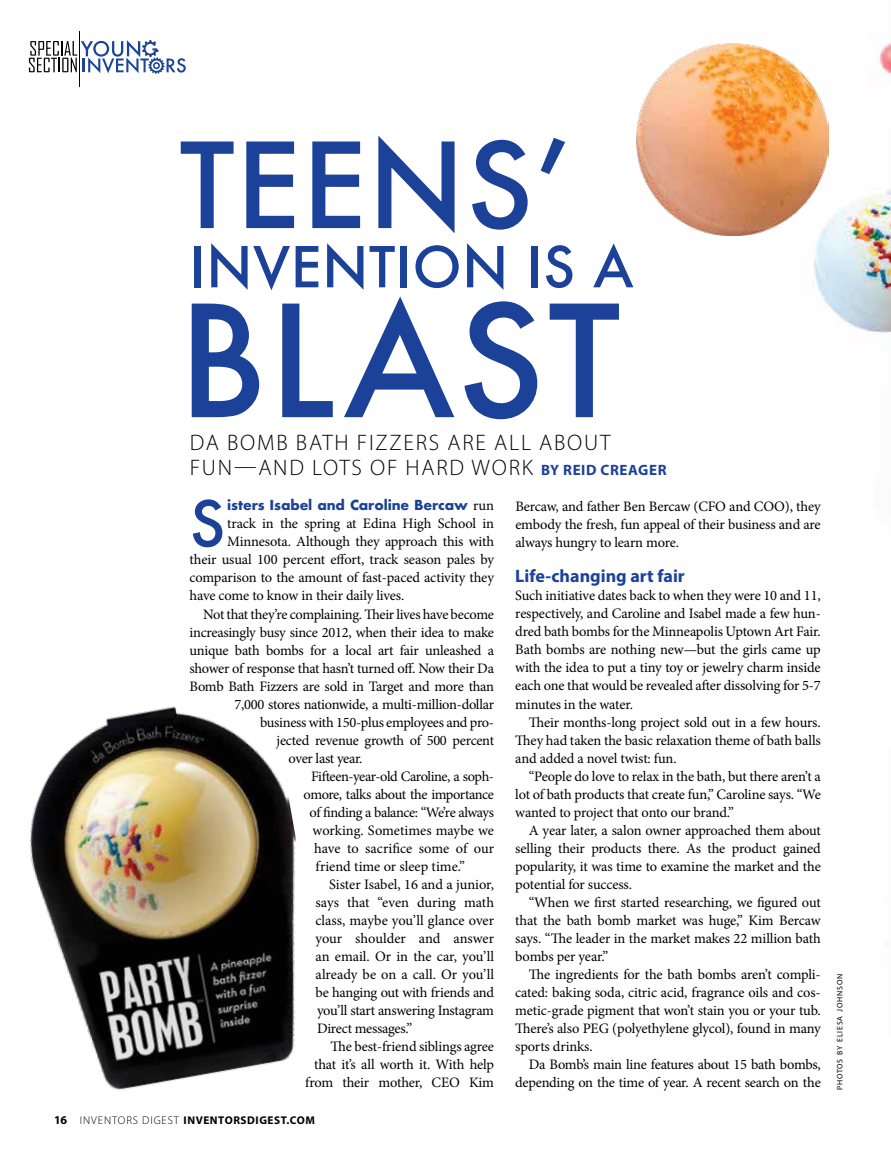
<style>
.page{position:relative;width:891px;height:1161px;background:#fff}
.page>*{position:absolute;margin:0;border:0;box-sizing:border-box;transform-origin:0 0}
.t1{font:500 150.6px "Futura";letter-spacing:.015em;color:#1b4298}
.t2{font:500 114.9px "Futura";letter-spacing:.01em;color:#1b4298}
.t3{font:500 61.2px "Futura";color:#1b4298}
.t4{font:500 54.75px "Futura";letter-spacing:.01em;color:#1b4298}
.t5{font:300 22.5px/25.5px "Myriad Pro";letter-spacing:.08em;color:#000}
.t6{font:700 18px "Myriad Pro";color:#1b4298}
.t7{font:14.4px/18px "Minion Pro";letter-spacing:-.015em;color:#000;text-align:justify}
.t8{font:14.4px "Minion Pro";letter-spacing:-.035em;color:#000}
.t9{font:700 13.5px "Futura";letter-spacing:-.01em;color:#1b4298}
.t10{font:700 11.25px "Myriad Pro";letter-spacing:.05em;color:#000}
.t11{font:7.8px "Myriad Pro";letter-spacing:.1em;color:#000}
.s1{font-weight:700;font-size:15px;color:#1b4298}
.s2{font-family:"Minion Pro";font-weight:400;font-size:14.4px;color:#000}
.s3{font-size:12px}
.s4{font-weight:300}
</style>
<div class="page">
<img style="left:716px;top:42px;width:175px;height:291px">
<img style="left:30px;top:706px;width:267px;height:384px">
<img style="left:637px;top:44px;width:191px;height:191px">
<hr style="left:79px;top:31px;width:1px;height:55px;background:#000">
<svg style="left:29px;top:40px;width:157px;height:34px"></svg>
<h2 class="t2" style="left:179px;top:107px;width:394px">TEENS’</h2>
<h3 class="t4" style="left:190px;top:229px;width:446px">INVENTION IS A</h3>
<h1 class="t1" style="left:178px;top:258px;width:444px">BLAST</h1>
<h3 class="t5" style="left:190px;top:429px;width:478px">DA BOMB BATH FIZZERS ARE ALL ABOUT<br>FUN—AND LOTS OF HARD WORK <span class="s1">BY REID CREAGER</span></h3>
<h3 class="t3" style="left:190px;top:482px;width:37px">S</h3>
<p class="t9" style="left:227px;top:496px;width:268px">isters Isabel and Caroline Bercaw <span class="s2">run</span></p>
<p class="t7" style="left:227px;top:515px;width:268px">track in the spring at Edina High School in</p>
<p class="t7" style="left:227px;top:533px;width:268px">Minnesota. Although they approach this with</p>
<p class="t7" style="left:190px;top:551px;width:306px">their usual 100 percent effort, track season pales by</p>
<p class="t7" style="left:190px;top:569px;width:306px">comparison to the amount of fast-paced activity they</p>
<p class="t7" style="left:190px;top:587px;width:216px">have come to know in their daily lives.</p>
<p class="t7" style="left:203px;top:605px;width:292px">Not that they’re complaining. Their lives have become</p>
<p class="t7" style="left:190px;top:623px;width:306px">increasingly busy since 2012, when their idea to make</p>
<p class="t7" style="left:190px;top:641px;width:306px">unique bath bombs for a local art fair unleashed a</p>
<p class="t7" style="left:190px;top:659px;width:306px">shower of response that hasn’t turned off. Now their Da</p>
<p class="t7" style="left:190px;top:677px;width:306px">Bomb Bath Fizzers are sold in Target and more than</p>
<p class="t7" style="left:235px;top:695px;width:261px">7,000 stores nationwide, a multi-million-dollar</p>
<p class="t7" style="left:260px;top:713px;width:236px">business with 150-plus employees and pro-</p>
<p class="t7" style="left:277px;top:731px;width:219px">jected revenue growth of 500 percent</p>
<p class="t7" style="left:289px;top:749px;width:76px">over last year.</p>
<p class="t7" style="left:311px;top:767px;width:185px">Fifteen-year-old Caroline, a soph-</p>
<p class="t8" style="left:304px;top:784px;width:192px">omore, talks about the importance</p>
<p class="t7" style="left:310px;top:803px;width:186px">of finding a balance: “We’re always</p>
<p class="t7" style="left:313px;top:821px;width:183px">working. Sometimes maybe we</p>
<p class="t7" style="left:314px;top:839px;width:181px">have to sacrifice some of our</p>
<p class="t7" style="left:316px;top:857px;width:151px">friend time or sleep time.”</p>
<p class="t7" style="left:329px;top:875px;width:166px">Sister Isabel, 16 and a junior,</p>
<p class="t7" style="left:316px;top:893px;width:180px">says that “even during math</p>
<p class="t7" style="left:316px;top:911px;width:180px">class, maybe you’ll glance over</p>
<p class="t7" style="left:316px;top:929px;width:180px">your shoulder and answer</p>
<p class="t7" style="left:316px;top:947px;width:180px">an email. Or in the car, you’ll</p>
<p class="t7" style="left:316px;top:965px;width:180px">already be on a call. Or you’ll</p>
<p class="t7" style="left:316px;top:983px;width:180px">be hanging out with friends and</p>
<p class="t7" style="left:317px;top:1001px;width:178px">you’ll start answering Instagram</p>
<p class="t7" style="left:317px;top:1019px;width:97px">Direct messages.”</p>
<p class="t7" style="left:331px;top:1037px;width:165px">The best-friend siblings agree</p>
<p class="t7" style="left:314px;top:1055px;width:182px">that it’s all worth it. With help</p>
<p class="t7" style="left:305px;top:1073px;width:190px">from their mother, CEO Kim</p>
<p class="t10" style="left:54px;top:1113px;width:262px"><span class="s3">16</span> <span class="s4">INVENTORS DIGEST</span> INVENTORSDIGEST.COM</p>
<p class="t7" style="left:515px;top:497px;width:307px">Bercaw, and father Ben Bercaw (CFO and COO), they embody the fresh, fun appeal of their business and are always hungry to learn more.</p>
<p class="t6" style="left:515px;top:565px;width:171px">Life-changing art fair</p>
<p class="t7" style="left:515px;top:587px;width:307px">Such initiative dates back to when they were 10 and 11, respectively, and Caroline and Isabel made a few hun&shy;dred bath bombs for the Minneapolis Uptown Art Fair.<br>Bath bombs are nothing new—but the girls came up with the idea to put a tiny toy or jewelry charm inside each one that would be revealed after dissolving for 5-7 minutes in the water.</p>
<p class="t7" style="left:515px;top:713px;width:307px;text-indent:13px">Their months-long project sold out in a few hours.<br>They had taken the basic relaxation theme of bath balls and added a novel twist: fun.</p>
<p class="t7" style="left:515px;top:767px;width:307px;text-indent:13px">“People do love to relax in the bath, but there aren’t a lot of bath products that create fun,” Caroline says. “We wanted to project that onto our brand.”</p>
<p class="t7" style="left:515px;top:821px;width:307px;text-indent:13px">A year later, a salon owner approached them about selling their products there. As the product gained popularity, it was time to examine the market and the potential for success.</p>
<p class="t7" style="left:515px;top:893px;width:307px;text-indent:13px">“When we first started researching, we figured out that the bath bomb market was huge,” Kim Bercaw says. “The leader in the market makes 22 million bath bombs per year.”</p>
<p class="t7" style="left:515px;top:965px;width:307px;text-indent:13px">The ingredients for the bath bombs aren’t compli&shy;cated: baking soda, citric acid, fragrance oils and cos&shy;metic-grade pigment that won’t stain you or your tub.<br>There’s also PEG (polyethylene glycol), found in many sports drinks.</p>
<p class="t7" style="left:515px;top:1055px;width:307px;text-align:right">Da Bomb’s main line features about 15 bath bombs, depending on the time of year. A recent search on the</p>
<p class="t11" style="left:835px;top:1090px;width:118px;rotate:-90deg">photos by eliesa johnson</p>
</div>
